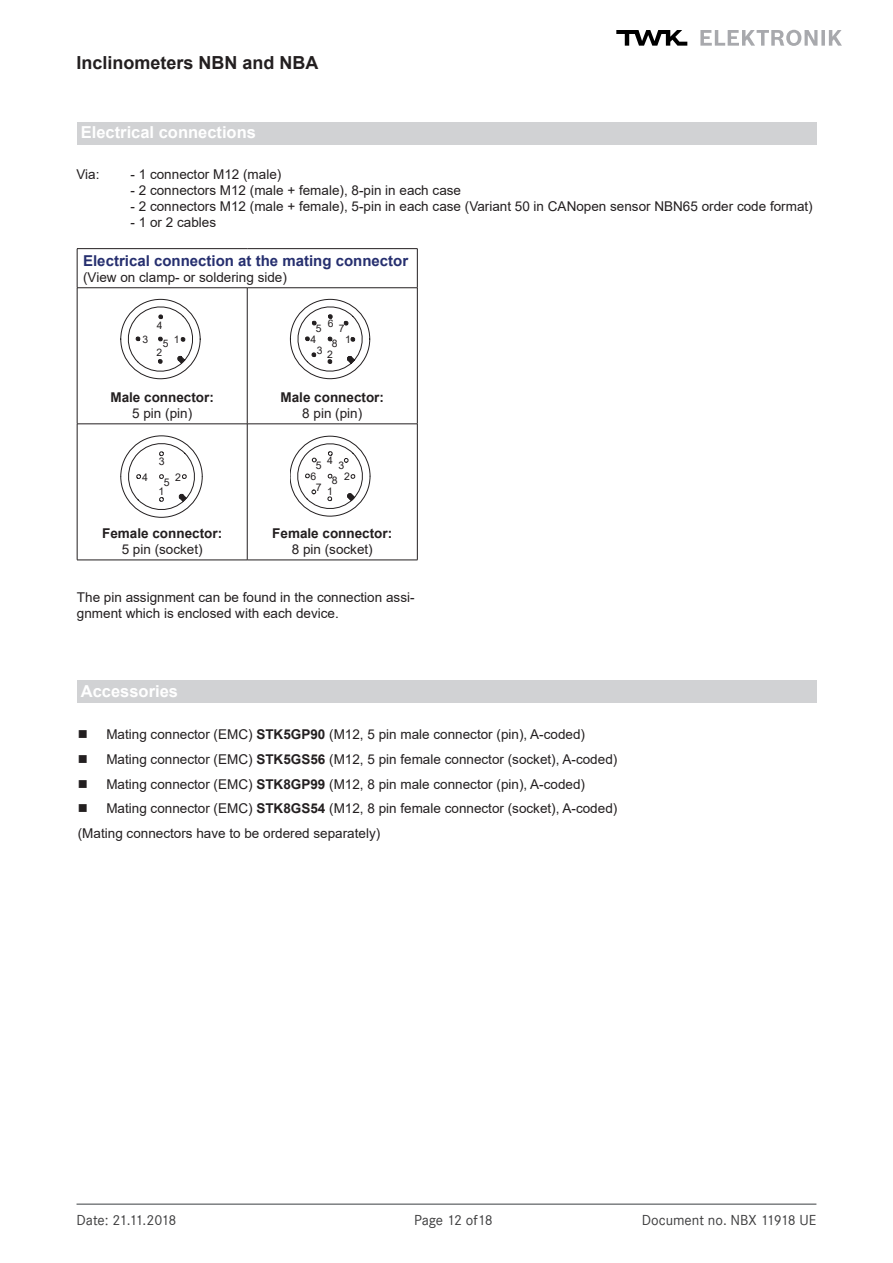
<style>
.page{position:relative;width:893px;height:1263px;background:#fff}
.page>*{position:absolute;margin:0;border:0;box-sizing:border-box;transform-origin:0 0}
.t1{font:700 18px "Arial";color:#231f20}
.t2{font:700 16.5px "Arial";color:#fff}
.t3{font:700 15px "Arial";color:#262f6f}
.t4{font:15px "Corporate S";color:#3e3e3f}
.t5{font:15px "Corporate S";letter-spacing:-.03em;color:#3e3e3f}
.t6{font:13.5px/16.2px "Arial";color:#231f20}
.t7{font:700 13.5px "Arial";color:#231f20}
.t8{font:10.5px/10.6px "Arial";color:#231f20;text-align:center}
.t9{font:10.35px/10.6px "Arial";color:#231f20;text-align:center}
.s1{font-weight:700}
</style>
<div class="page">
<hr style="left:77px;top:1203px;width:739px;height:2px;background:#7c7f81">
<svg style="left:616px;top:30px;width:71px;height:16px"></svg>
<svg style="left:700px;top:30px;width:142px;height:16px"></svg>
<hr style="left:77px;top:248px;width:170px;height:1px;background:#231f20">
<hr style="left:77px;top:249px;width:1px;height:39px;background:#231f20">
<hr style="left:247px;top:248px;width:170px;height:1px;background:#231f20">
<hr style="left:417px;top:249px;width:1px;height:39px;background:#231f20">
<hr style="left:77px;top:287px;width:170px;height:1px;background:#231f20">
<hr style="left:77px;top:288px;width:1px;height:136px;background:#231f20">
<hr style="left:247px;top:287px;width:170px;height:1px;background:#231f20">
<hr style="left:247px;top:288px;width:1px;height:136px;background:#231f20">
<hr style="left:417px;top:288px;width:1px;height:136px;background:#231f20">
<hr style="left:77px;top:424px;width:170px;height:1px;background:#231f20">
<hr style="left:77px;top:424px;width:1px;height:136px;background:#231f20">
<hr style="left:247px;top:424px;width:170px;height:1px;background:#231f20">
<hr style="left:247px;top:424px;width:1px;height:136px;background:#231f20">
<hr style="left:417px;top:424px;width:1px;height:136px;background:#231f20">
<hr style="left:77px;top:560px;width:170px;height:1px;background:#231f20">
<hr style="left:247px;top:560px;width:170px;height:1px;background:#231f20">
<svg style="left:121px;top:299px;width:79px;height:80px"></svg>
<svg style="left:121px;top:436px;width:81px;height:81px"></svg>
<svg style="left:290px;top:299px;width:80px;height:80px"></svg>
<svg style="left:290px;top:436px;width:80px;height:81px"></svg>
<div style="left:77px;top:680px;width:739px;height:23px;background:#d1d2d4"></div>
<div style="left:77px;top:122px;width:739px;height:23px;background:#d1d2d4"></div>
<h1 class="t1" style="left:77px;top:50px;width:244px">Inclinometers NBN and NBA</h1>
<p class="t2" style="left:81px;top:121px;width:177px">Electrical connections</p>
<p class="t6" style="left:77px;top:166px;width:25px">Via:</p>
<p class="t6" style="left:131px;top:166px;width:152px">- 1 connector M12 (male)</p>
<p class="t6" style="left:131px;top:182px;width:332px">- 2 connectors M12 (male + female), 8-pin in each case</p>
<p class="t6" style="left:131px;top:198px;width:684px">- 2 connectors M12 (male + female), 5-pin in each case (Variant 50 in CANopen sensor NBN65 order code format)</p>
<p class="t6" style="left:131px;top:214px;width:87px">- 1 or 2 cables</p>
<p class="t3" style="left:83px;top:250px;width:327px">Electrical connection at the mating connector</p>
<p class="t6" style="left:83px;top:269px;width:205px">(View on clamp- or soldering side)</p>
<p class="t9" style="left:157px;top:320px;width:7px">4</p>
<p class="t9" style="left:143px;top:334px;width:7px">3</p>
<p class="t9" style="left:174px;top:334px;width:7px">1</p>
<p class="t9" style="left:163px;top:338px;width:7px">5</p>
<p class="t9" style="left:157px;top:347px;width:7px">2</p>
<p class="t9" style="left:311px;top:323px;width:13px">5<br>4</p>
<p class="t9" style="left:328px;top:314px;width:11px;line-height:19.8px">6<br>8</p>
<p class="t9" style="left:327px;top:349px;width:7px">2</p>
<p class="t9" style="left:339px;top:323px;width:7px">7</p>
<p class="t9" style="left:345px;top:334px;width:7px">1</p>
<p class="t9" style="left:317px;top:345px;width:7px">3</p>
<p class="t7" style="left:110px;top:387px;width:105px">Male connector:</p>
<p class="t6" style="left:132px;top:405px;width:62px">5 pin (pin)</p>
<p class="t7" style="left:281px;top:387px;width:105px">Male connector:</p>
<p class="t6" style="left:302px;top:405px;width:62px">8 pin (pin)</p>
<p class="t8" style="left:142px;top:471px;width:7px">4</p>
<p class="t8" style="left:159px;top:456px;width:7px">3</p>
<p class="t8" style="left:159px;top:486px;width:7px">1</p>
<p class="t8" style="left:175px;top:471px;width:7px">2</p>
<p class="t8" style="left:164px;top:476px;width:7px">5</p>
<p class="t8" style="left:327px;top:455px;width:7px">4</p>
<p class="t8" style="left:338px;top:460px;width:7px">3</p>
<p class="t8" style="left:316px;top:460px;width:7px">5</p>
<p class="t8" style="left:310px;top:471px;width:13px;line-height:11.1px">6<br>7</p>
<p class="t8" style="left:344px;top:471px;width:7px">2</p>
<p class="t8" style="left:327px;top:475px;width:12px">8<br>1</p>
<p class="t7" style="left:102px;top:523px;width:122px">Female connector:</p>
<p class="t6" style="left:122px;top:541px;width:83px">5 pin (socket)</p>
<p class="t7" style="left:272px;top:523px;width:122px">Female connector:</p>
<p class="t6" style="left:292px;top:541px;width:83px">8 pin (socket)</p>
<p class="t6" style="left:77px;top:589px;width:339px">The pin assignment can be found in the connection assi&shy;gnment which is enclosed with each device.</p>
<p class="t2" style="left:81px;top:679px;width:99px">Accessories</p>
<p class="t6" style="left:78px;top:726px;width:509px">■ Mating connector (EMC) <span class="s1">STK5GP90</span> (M12, 5 pin male connector (pin), A-coded)</p>
<p class="t6" style="left:78px;top:751px;width:541px">■ Mating connector (EMC) <span class="s1">STK5GS56</span> (M12, 5 pin female connector (socket), A-coded)</p>
<p class="t6" style="left:78px;top:776px;width:509px">■ Mating connector (EMC) <span class="s1">STK8GP99</span> (M12, 8 pin male connector (pin), A-coded)</p>
<p class="t6" style="left:78px;top:796px;width:541px;line-height:24.8px">■ Mating connector (EMC) <span class="s1">STK8GS54</span> (M12, 8 pin female connector (socket), A-coded) (Mating connectors have to be ordered separately)</p>
<p class="t5" style="left:77px;top:1211px;width:101px">Date: 21.11.2018</p>
<p class="t4" style="left:414px;top:1211px;width:80px">Page 12 of18</p>
<p class="t4" style="left:642px;top:1211px;width:176px">Document no. NBX 11918 UE</p>
</div>
